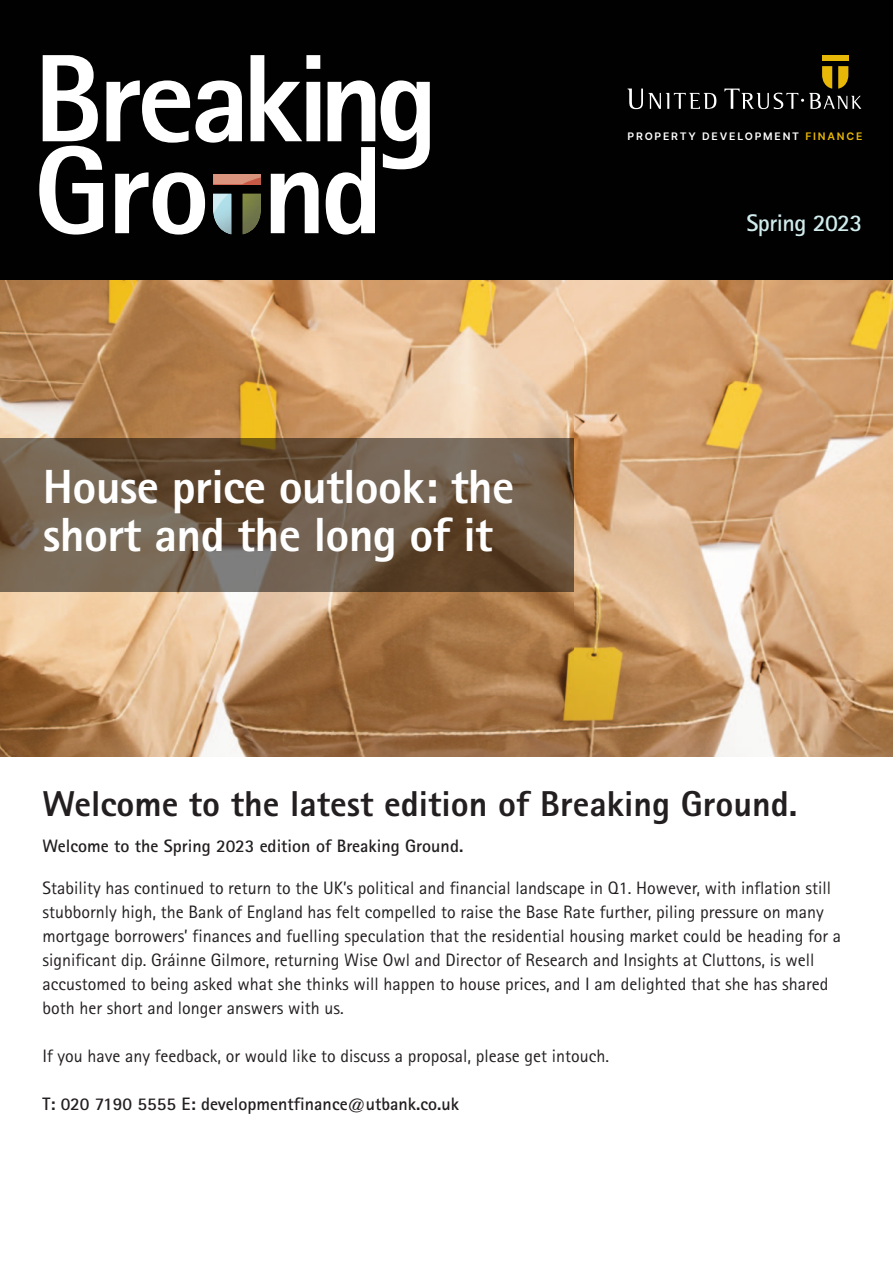
<style>
.page{position:relative;width:893px;height:1263px;background:#fff}
.page>*{position:absolute;margin:0;border:0;box-sizing:border-box;transform-origin:0 0}
.t1{font:800 48px/48px "Rotis Sans Serif";letter-spacing:-.015em;color:#fff}
.t2{font:800 36px "Rotis Sans Serif";color:#231f20}
.t3{font:700 24px "Rotis Sans Serif";letter-spacing:-.02em;color:#d1eced}
.t4{font:18px/24px "Rotis Sans Serif";color:#231f20}
.t5{font:700 18px "Rotis Sans Serif";color:#231f20}
.t6{font:600 10.5px "Inter";letter-spacing:.17em;color:#fff}
.s1{color:#e8b809}
</style>
<div class="page">
<div style="left:0;top:0;width:587px;height:281px;background:#010101"></div>
<svg style="left:328px;top:80px;width:47px;height:61px"></svg>
<svg style="left:381px;top:80px;width:49px;height:89px"></svg>
<svg style="left:39px;top:55px;width:281px;height:180px"></svg>
<svg style="left:326px;top:147px;width:49px;height:88px"></svg>
<div style="left:586px;top:0;width:306px;height:281px;background:#010101"></div>
<svg style="left:627px;top:89px;width:89px;height:20px"></svg>
<div style="left:822px;top:55px;width:26px;height:6px;background:#e8b809"></div>
<svg style="left:724px;top:66px;width:137px;height:43px"></svg>
<img style="left:0;top:281px;width:574px;height:476px">
<div style="left:0;top:439px;width:575px;height:153px;background:#010101;opacity:.5"></div>
<svg style="left:574px;top:281px;width:318px;height:476px;background:#d4a87b"></svg>
<p class="t6" style="left:627px;top:130px;width:236px">PROPERTY DEVELOPMENT <span class="s1">FINANCE</span></p>
<p class="t1" style="left:43px;top:467px;width:473px">House price outlook: the short and the long of it</p>
<p class="t3" style="left:746px;top:215px;width:118px">Spring 2023</p>
<p class="t2" style="left:42px;top:791px;width:757px">Welcome to the latest edition of Breaking Ground.</p>
<p class="t5" style="left:42px;top:839px;width:422px">Welcome to the Spring 2023 edition of Breaking Ground.</p>
<p class="t4" style="left:42px;top:877px;width:800px">Stability has continued to return to the UK’s political and financial landscape in Q1. However, with inflation still stubbornly high, the Bank of England has felt compelled to raise the Base Rate further, piling pressure on many mortgage borrowers’ finances and fuelling speculation that the residential housing market could be heading for a significant dip. Gráinne Gilmore, returning Wise Owl and Director of Research and Insights at Cluttons, is well accustomed to being asked what she thinks will happen to house prices, and I am delighted that she has shared both her short and longer answers with us.</p>
<p class="t4" style="left:42px;top:1045px;width:568px">If you have any feedback, or would like to discuss a proposal, please get intouch.</p>
<p class="t5" style="left:42px;top:1097px;width:418px">T: 020 7190 5555 E: developmentfinance@utbank.co.uk</p>
</div>
